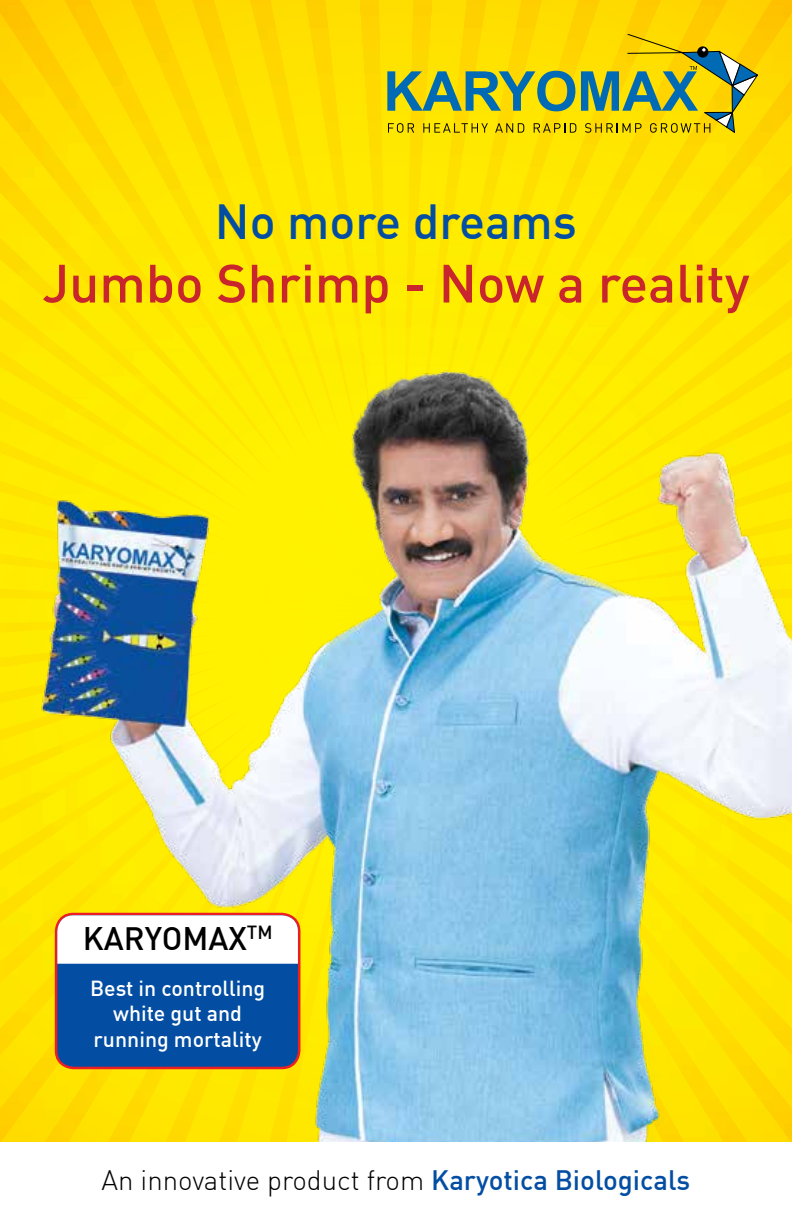
<style>
.page{position:relative;width:792px;height:1224px;background:#fff}
.page>*{position:absolute;margin:0;border:0;box-sizing:border-box;transform-origin:0 0}
.t1{font:500 53px "DIN";color:#c9252c}
.t2{font:500 48.2px "DIN";color:#034ea2}
.t3{font:500 32px "DIN";color:#000}
.t4{font:300 27.6px "DIN";color:#000}
.t5{font:500 21.4px/25.6px "DIN";color:#fff;text-align:center}
.s1{font-weight:500;color:#034ea2}
</style>
<div class="page">
<img style="left:0;top:605px;width:21px;height:11px">
<img style="left:0;top:661px;width:21px;height:481px">
<img style="left:781px;top:0;width:11px;height:348px">
<img style="left:11px;top:664px;width:17px;height:478px">
<img style="left:710px;top:0;width:71px;height:369px">
<img style="left:644px;top:0;width:66px;height:369px">
<img style="left:583px;top:0;width:61px;height:369px">
<img style="left:524px;top:0;width:59px;height:369px">
<img style="left:468px;top:0;width:56px;height:369px">
<img style="left:413px;top:0;width:55px;height:369px">
<img style="left:389px;top:0;width:24px;height:369px">
<img style="left:375px;top:0;width:14px;height:369px">
<img style="left:358px;top:0;width:17px;height:342px">
<img style="left:260px;top:0;width:98px;height:351px">
<img style="left:288px;top:342px;width:87px;height:27px">
<img style="left:283px;top:0;width:26px;height:345px">
<img style="left:263px;top:346px;width:107px;height:23px">
<img style="left:258px;top:0;width:25px;height:350px">
<img style="left:260px;top:351px;width:105px;height:18px">
<img style="left:231px;top:0;width:27px;height:338px">
<img style="left:260px;top:358px;width:101px;height:11px">
<img style="left:204px;top:0;width:27px;height:338px">
<img style="left:176px;top:0;width:28px;height:338px">
<img style="left:0;top:0;width:176px;height:338px">
<img style="left:0;top:56px;width:146px;height:282px">
<img style="left:0;top:147px;width:114px;height:191px">
<img style="left:0;top:226px;width:79px;height:112px">
<div style="left:41px;top:338px;width:219px;height:31px;background:#feeb00"></div>
<div style="left:0;top:298px;width:41px;height:79px;background:#ffe700"></div>
<img style="left:0;top:377px;width:28px;height:47px">
<img style="left:0;top:424px;width:28px;height:58px">
<img style="left:0;top:482px;width:28px;height:57px">
<img style="left:0;top:539px;width:28px;height:62px">
<img style="left:28px;top:369px;width:764px;height:773px">
<svg style="left:387px;top:34px;width:371px;height:99px"></svg>
<div style="left:56px;top:914px;width:243px;height:154px;background:#034ea2;border-radius:17px"></div>
<div style="left:55px;top:913px;width:245px;height:156px;border:3px solid #ed1d24;border-radius:17px"></div>
<div style="left:57px;top:915px;width:241px;height:49px;background:#fff"></div>
<h2 class="t2" style="left:215px;top:191px;width:364px">No more dreams</h2>
<h1 class="t1" style="left:42px;top:250px;width:709px">Jumbo Shrimp - Now a reality</h1>
<h3 class="t3" style="left:83px;top:918px;width:188px">Karyomax<sup>TM</sup></h3>
<p class="t5" style="left:90px;top:974px;width:177px">Best in controlling white gut and running mortality</p>
<p class="t4" style="left:102px;top:1163px;width:590px">An innovative product from <span class="s1">Karyotica Biologicals</span></p>
</div>
